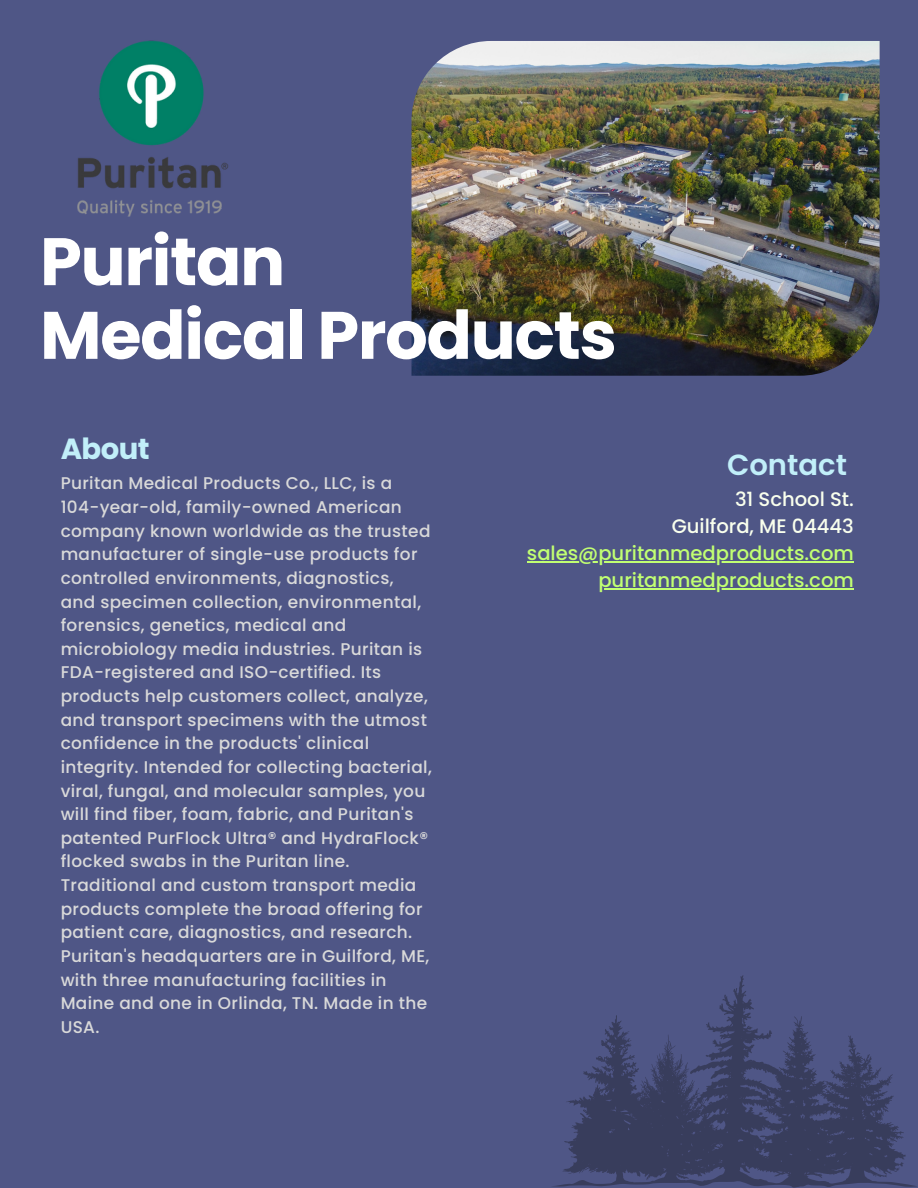
<style>
.page{position:relative;width:918px;height:1188px;background:#4f5686}
.page>*{position:absolute;margin:0;border:0;box-sizing:border-box;transform-origin:0 0}
.t1{font:700 67.05px "Poppins";letter-spacing:-.02em;color:#fff}
.t2{font:600 29.1px "Poppins";color:#c1eff9}
.t3{font:700 29.1px "Poppins";letter-spacing:-.02em;color:#c1eff9}
.t4{font:500 19.5px "Poppins";color:#c1ff72}
.t5{font:500 19.5px "Poppins";color:#f9ffed}
.t6{font:500 16.95px/23.7px "Poppins";letter-spacing:.02em;color:#d9d9d9}
</style>
<div class="page">
<svg style="left:552px;top:975px;width:365px;height:213px"></svg>
<img style="left:77px;top:40px;width:151px;height:177px">
<img style="left:412px;top:41px;width:468px;height:335px">
<hr style="left:527px;top:562px;width:327px;height:1px;background:#c1ff72">
<hr style="left:598px;top:589px;width:256px;height:1px;background:#c1ff72">
<p class="t1" style="left:40px;top:215px;width:247px">Puritan</p>
<p class="t1" style="left:40px;top:288px;width:578px">Medical Products</p>
<p class="t3" style="left:61px;top:428px;width:90px">About</p>
<p class="t6" style="left:61px;top:472px;width:373px">Puritan Medical Products Co., LLC, is a 104-year-old, family-owned American company known worldwide as the trusted manufacturer of single-use products for controlled environments, diagnostics, and specimen collection, environmental, forensics, genetics, medical and microbiology media industries. Puritan is FDA-registered and ISO-certified. Its products help customers collect, analyze, and transport specimens with the utmost confidence in the products' clinical integrity. Intended for collecting bacterial, viral, fungal, and molecular samples, you will find fiber, foam, fabric, and Puritan's patented PurFlock Ultra® and HydraFlock® flocked swabs in the Puritan line.<br>Traditional and custom transport media products complete the broad offering for patient care, diagnostics, and research.<br>Puritan's headquarters are in Guilford, ME, with three manufacturing facilities in Maine and one in Orlinda, TN. Made in the USA.</p>
<p class="t2" style="left:727px;top:445px;width:121px">Contact</p>
<p class="t5" style="left:735px;top:486px;width:120px">31 School St.</p>
<p class="t5" style="left:672px;top:513px;width:184px">Guilford, ME 04443</p>
<p class="t4" style="left:527px;top:540px;width:328px">sales@puritanmedproducts.com</p>
<p class="t4" style="left:598px;top:567px;width:257px">puritanmedproducts.com</p>
</div>
